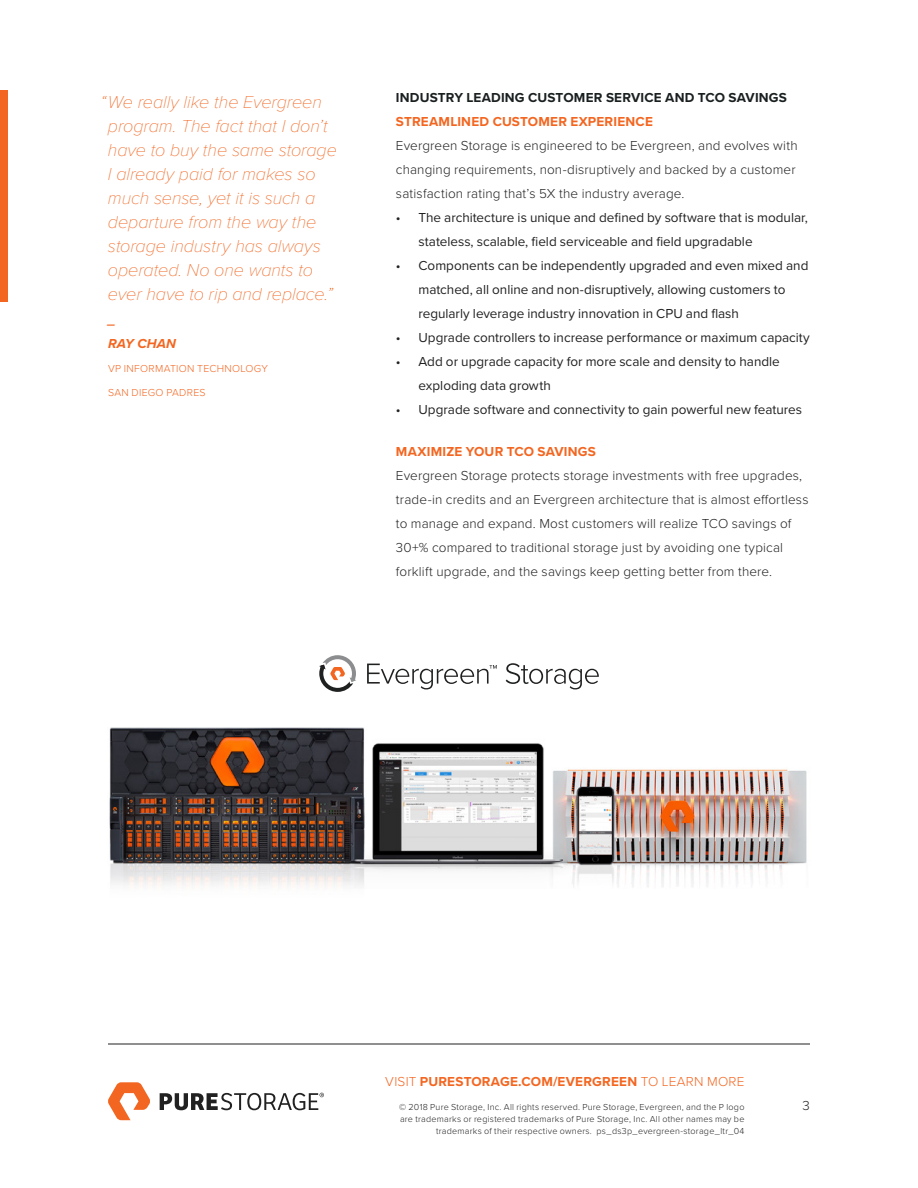
<style>
.page{position:relative;width:918px;height:1188px;background:#fff}
.page>*{position:absolute;margin:0;border:0;box-sizing:border-box;transform-origin:0 0}
.t1{font:italic 100 18px/24px "Proxima Nova";letter-spacing:-.005em;color:#f36621}
.t2{font:13.5px/24px "Proxima Nova";color:#212121}
.t3{font:300 13.5px/24px "Proxima Nova";letter-spacing:.01em;color:#212121}
.t4{font:700 13.5px "Proxima Nova";letter-spacing:.015em;color:#f36621}
.t5{font:700 13.5px "Proxima Nova";letter-spacing:.015em;color:#1a1f20}
.t6{font:italic 700 13.5px/24px "Proxima Nova";letter-spacing:.01em;color:#f36621}
.t7{font:300 10.5px "Proxima Nova";letter-spacing:.03em;color:#f36621}
.t8{font:300 9px/12px "Proxima Nova";letter-spacing:.025em;color:#212121;text-align:right}
.s1{font-weight:300}
</style>
<div class="page">
<svg style="left:108px;top:1082px;width:42px;height:38px"></svg>
<svg style="left:160px;top:1093px;width:164px;height:17px"></svg>
<hr style="left:108px;top:1044px;width:702px;height:1px;background:#212121">
<div style="left:0;top:90px;width:7px;height:212px;background:#f36621"></div>
<img style="left:109px;top:727px;width:698px;height:160px">
<svg style="left:506px;top:663px;width:93px;height:26px"></svg>
<svg style="left:367px;top:664px;width:130px;height:25px"></svg>
<svg style="left:319px;top:655px;width:37px;height:37px"></svg>
<p class="t1" style="left:108px;top:89px;width:230px;text-indent:-7px">“We really like the Evergreen program. The fact that I don’t have to buy the same storage<br>I already paid for makes so much sense, yet it is such a departure from the way the storage industry has always operated. No one wants to ever have to rip and replace.”</p>
<p class="t6" style="left:108px;top:307px;width:70px">_<br>RAY CHAN</p>
<p class="t7" style="left:108px;top:362px;width:162px">VP INFORMATION TECHNOLOGY</p>
<p class="t7" style="left:108px;top:386px;width:99px">SAN DIEGO PADRES</p>
<p class="t5" style="left:396px;top:87px;width:392px">INDUSTRY LEADING CUSTOMER SERVICE AND TCO SAVINGS</p>
<p class="t4" style="left:396px;top:111px;width:258px">STREAMLINED CUSTOMER EXPERIENCE</p>
<p class="t3" style="left:396px;top:134px;width:403px">Evergreen Storage is engineered to be Evergreen, and evolves with changing requirements, non-disruptively and backed by a customer satisfaction rating that’s 5X the industry average.</p>
<p class="t2" style="left:418px;top:206px;width:391px;text-indent:-23px">• The architecture is unique and defined by software that is modular, stateless, scalable, field serviceable and field upgradable</p>
<p class="t2" style="left:418px;top:254px;width:391px;text-indent:-23px">• Components can be independently upgraded and even mixed and matched, all online and non-disruptively, allowing customers to regularly leverage industry innovation in CPU and flash</p>
<p class="t2" style="left:396px;top:326px;width:415px">• Upgrade controllers to increase performance or maximum capacity</p>
<p class="t2" style="left:418px;top:350px;width:363px;text-indent:-23px">• Add or upgrade capacity for more scale and density to handle exploding data growth</p>
<p class="t2" style="left:396px;top:398px;width:407px">• Upgrade software and connectivity to gain powerful new features</p>
<p class="t4" style="left:396px;top:441px;width:201px">MAXIMIZE YOUR TCO SAVINGS</p>
<p class="t3" style="left:396px;top:464px;width:414px">Evergreen Storage protects storage investments with free upgrades, trade-in credits and an Evergreen architecture that is almost effortless to manage and expand. Most customers will realize TCO savings of 30+% compared to traditional storage just by avoiding one typical forklift upgrade, and the savings keep getting better from there.</p>
<p class="t4" style="left:385px;top:1071px;width:361px"><span class="s1">VISIT</span> PURESTORAGE.COM/EVERGREEN <span class="s1">TO LEARN MORE</span></p>
<p class="t8" style="left:399px;top:1101px;width:347px">© 2018 Pure Storage, Inc. All rights reserved. Pure Storage, Evergreen, and the P logo are trademarks or registered trademarks of Pure Storage, Inc. All other names may be trademarks of their respective owners. ps_ds3p_evergreen-storage_ltr_04</p>
<p class="t3" style="left:803px;top:1094px;width:9px">3</p>
</div>
